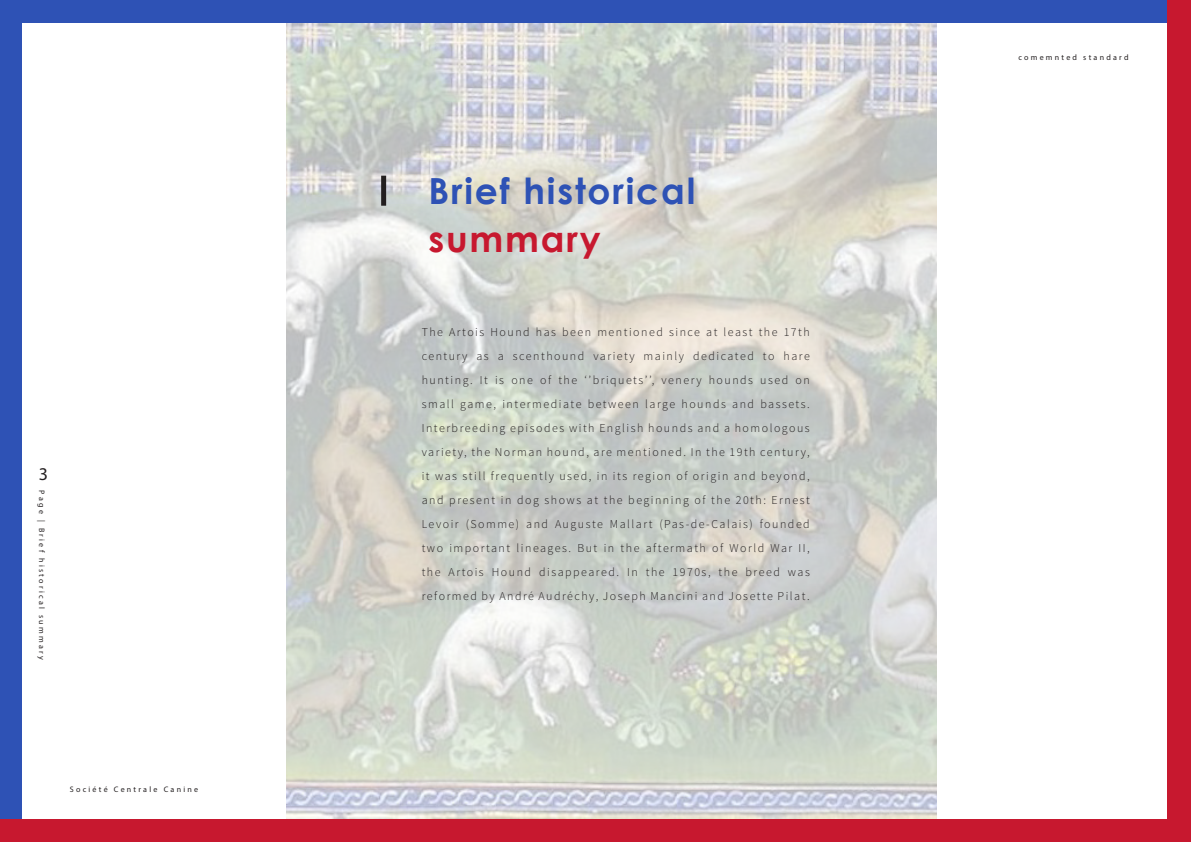
<style>
.page{position:relative;width:1191px;height:842px;background:#c7182f}
.page>*{position:absolute;margin:0;border:0;box-sizing:border-box;transform-origin:0 0}
.Heading_36_pt{font:700 36px "Century Gothic";letter-spacing:.05em;color:#2e52b5}
.Heading_36_pt-2{font:700 36px "Century Gothic";letter-spacing:.05em;color:#c7182f}
.t1{font:18px "Myriad Pro";color:#231f20}
.Body_9_pt{font:300 12px/24px "Source Sans Pro";letter-spacing:.125em;color:#231f20;text-align:justify}
.Caption_8_pt{font:8px "Myriad Pro";letter-spacing:.28em;color:#231f20}
</style>
<div class="page">
<div style="left:0;top:0;width:1166px;height:819px;background:#2e52b5"></div>
<div style="left:22px;top:23px;width:1144px;height:796px;background:#fff"></div>
<img style="left:286px;top:23px;width:651px;height:796px">
<div style="left:381px;top:176px;width:5px;height:30px;background:#231f20"></div>
<h2 class="t1" style="left:39px;top:463px;width:11px">3</h2>
<p class="Caption_8_pt" style="left:47px;top:490px;width:171px;rotate:90deg">Page | Brief historical summary</p>
<p class="Caption_8_pt" style="left:70px;top:784px;width:130px">Société Centrale Canine</p>
<p class="Heading_36_pt" style="left:428px;top:164px;width:268px">Brief historical</p>
<p class="Heading_36_pt-2" style="left:428px;top:212px;width:174px">summary</p>
<p class="Body_9_pt" style="left:422px;top:320px;width:389px">The Artois Hound has been mentioned since at least the 17th century as a scenthound variety mainly dedicated to hare hunting. It is one of the ‘’briquets’’, venery hounds used on small game, intermediate between large hounds and bassets.<br>Interbreeding episodes with English hounds and a homologous variety, the Norman hound, are mentioned. In the 19th century, it was still frequently used, in its region of origin and beyond, and present in dog shows at the beginning of the 20th: Ernest Levoir (Somme) and Auguste Mallart (Pas-de-Calais) founded two important lineages. But in the aftermath of World War II, the Artois Hound disappeared. In the 1970s, the breed was reformed by André Audréchy, Joseph Mancini and Josette Pilat.</p>
<p class="Caption_8_pt" style="left:1018px;top:52px;width:112px">comemnted standard</p>
</div>
